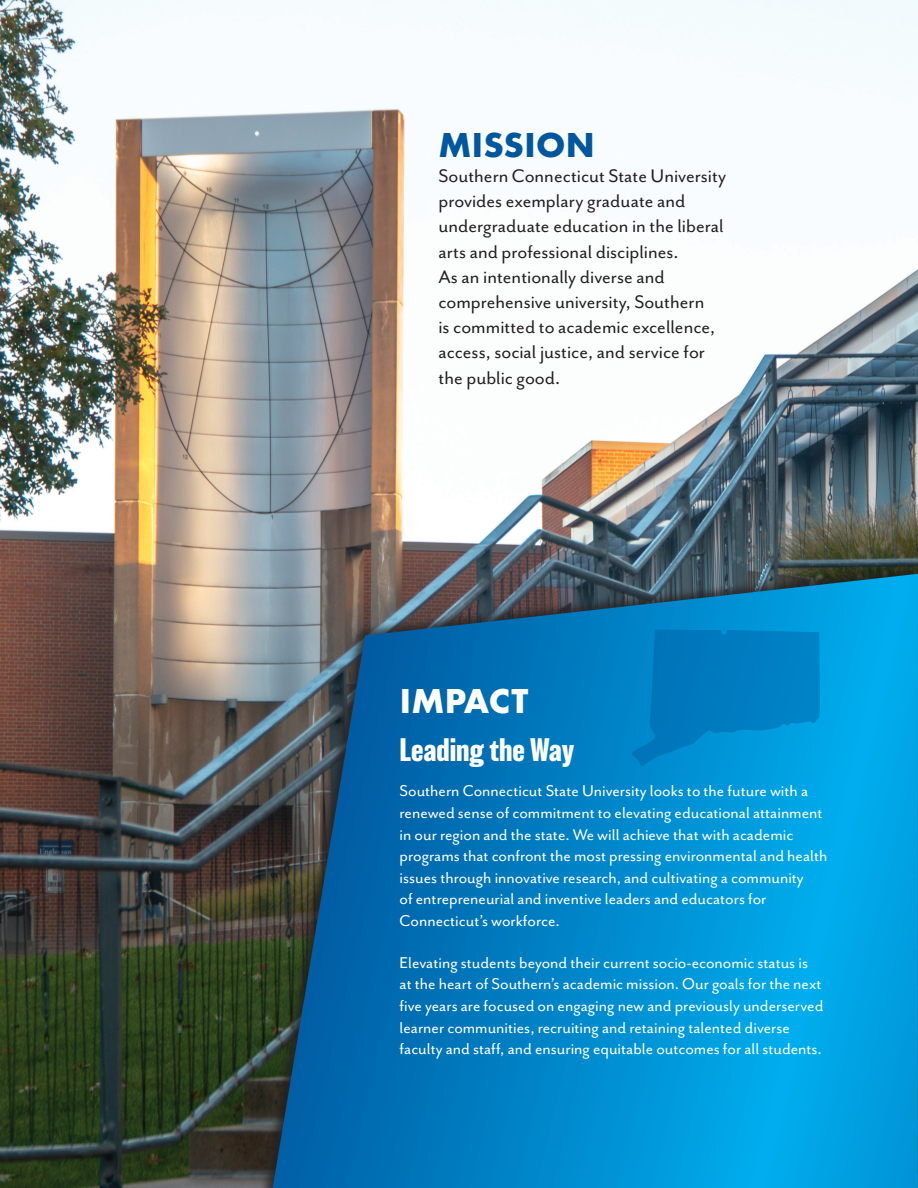
<style>
.page{position:relative;width:918px;height:1188px;background:#fff}
.page>*{position:absolute;margin:0;border:0;box-sizing:border-box;transform-origin:0 0}
.t1{font:700 36px "Futura PT";letter-spacing:.01em;color:#01579f}
.t2{font:700 36px "Futura PT";letter-spacing:.01em;color:#fff}
.t3{font:700 30px "Balboa";color:#fff}
.t4{font:21px/25.2px "Mr Eaves San OT";color:#231f20}
.t5{font:18px/21.6px "Mr Eaves San OT";color:#fff}
</style>
<div class="page">
<img style="left:0;top:0;width:918px;height:1188px">
<div style="left:257px;top:562px;width:661px;height:626px;background:#231f20;opacity:.75"></div>
<svg style="left:273px;top:574px;width:645px;height:614px;background:#0a81bc"></svg>
<svg style="left:631px;top:630px;width:190px;height:137px;background:#0083c7"></svg>
<p class="t1" style="left:439px;top:122px;width:158px">MISSION</p>
<p class="t4" style="left:438px;top:163px;width:289px">Southern Connecticut State University provides exemplary graduate and undergraduate education in the liberal arts and professional disciplines.<br>As an intentionally diverse and comprehensive university, Southern<br>is committed to academic excellence, access, social justice, and service for the public good.</p>
<p class="t2" style="left:400px;top:678px;width:130px">IMPACT</p>
<p class="t3" style="left:400px;top:733px;width:176px">Leading the Way</p>
<p class="t5" style="left:400px;top:780px;width:429px">Southern Connecticut State University looks to the future with a renewed sense of commitment to elevating educational attainment in our region and the state. We will achieve that with academic programs that confront the most pressing environmental and health issues through innovative research, and cultivating a community<br>of entrepreneurial and inventive leaders and educators for Connecticut’s workforce.</p>
<p class="t5" style="left:400px;top:952px;width:425px">Elevating students beyond their current socio-economic status is at the heart of Southern’s academic mission. Our goals for the next five years are focused on engaging new and previously underserved learner communities, recruiting and retaining talented diverse faculty and staff, and ensuring equitable outcomes for all students.</p>
</div>
